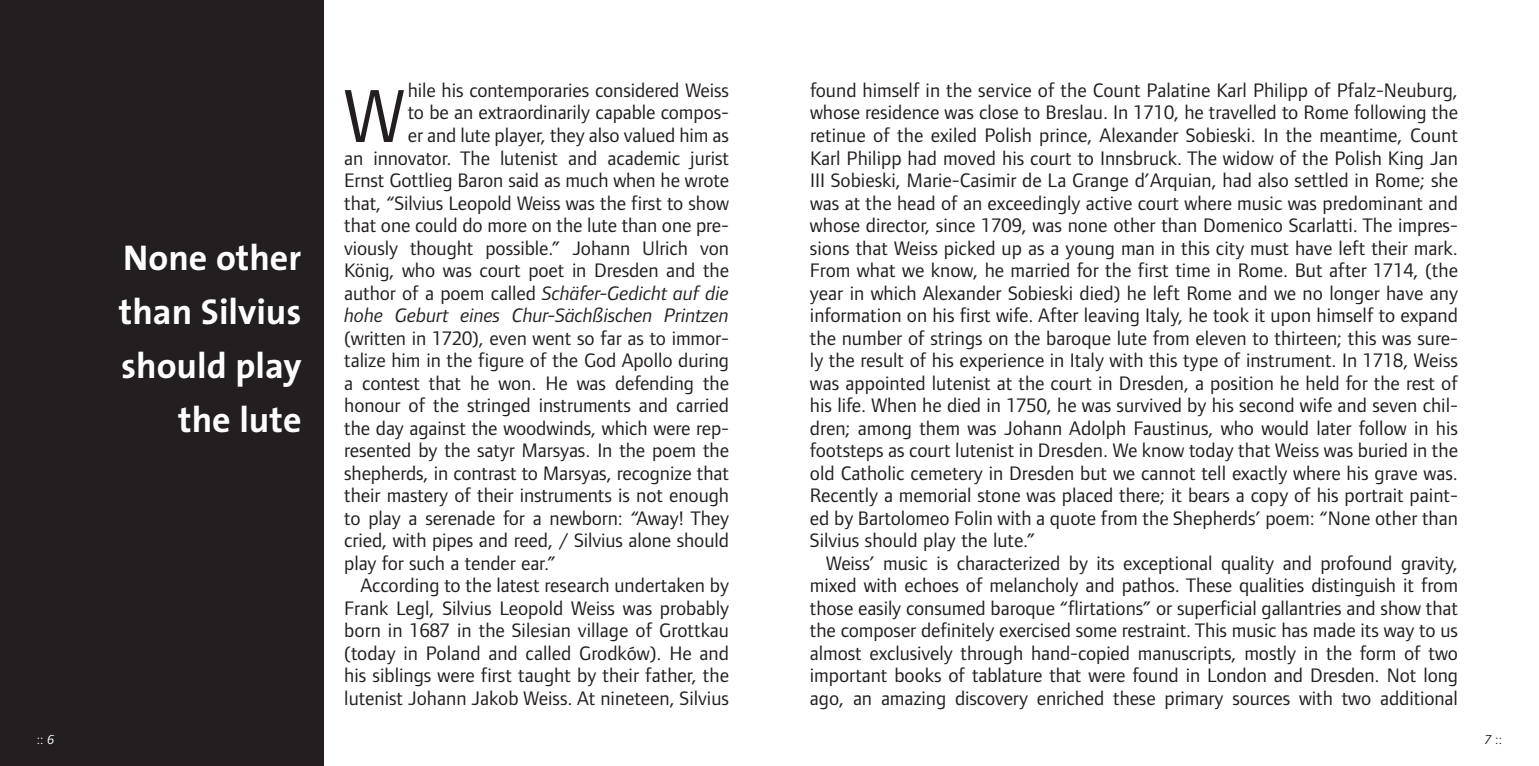
<style>
.page{position:relative;width:1539px;height:766px;background:#fff}
.page>*{position:absolute;margin:0;border:0;box-sizing:border-box;transform-origin:0 0}
.t1{font:77.62px "Foundry Form Sans";color:#231f20}
.t2{font:700 36px/54px "The Sans";color:#fff;text-align:right}
.t3{font:20.25px/22.5px "Foundry Form Sans";letter-spacing:-.005em;color:#231f20;text-align:justify}
.t4{font:13.5px "Foundry Form Sans";color:#fff}
.t5{font:13.5px "Foundry Form Sans";color:#231f20}
.s1{font-style:italic}
</style>
<div class="page">
<div style="left:0;top:0;width:324px;height:765px;background:#231f20"></div>
<h2 class="t2" style="left:119px;top:234px;width:184px">None other than Silvius should play the lute</h2>
<p class="t3" style="left:344px;top:80px;width:386px;text-align:right">hile his contemporaries considered Weiss<br>to be an extraordinarily capable compos-<br>er and lute player, they also valued him as<br>an innovator. The lutenist and academic jurist Ernst Gottlieg Baron said as much when he wrote that, “Silvius Leopold Weiss was the first to show that one could do more on the lute than one pre&shy;viously thought possible.” Johann Ulrich von König, who was court poet in Dresden and the author of a poem called <span class="s1">Schäfer-Gedicht auf die hohe Geburt eines Chur-Sächßischen Printzen</span></p>
<p class="t3" style="left:344px;top:328px;width:386px">(written in 1720), even went so far as to immor&shy;talize him in the figure of the God Apollo during a contest that he won. He was defending the honour of the stringed instruments and carried the day against the woodwinds, which were rep&shy;resented by the satyr Marsyas. In the poem the shepherds, in contrast to Marsyas, recognize that their mastery of their instruments is not enough to play a serenade for a newborn: “Away! They cried, with pipes and reed, / Silvius alone should play for such a tender ear.”</p>
<p class="t3" style="left:344px;top:575px;width:386px;text-indent:16px">According to the latest research undertaken by Frank Legl, Silvius Leopold Weiss was probably born in 1687 in the Silesian village of Grottkau (today in Poland and called Grodków). He and his siblings were first taught by their father, the lutenist Johann Jakob Weiss. At nineteen, Silvius</p>
<h1 class="t1" style="left:344px;top:87px;width:62px">W</h1>
<p class="t3" style="left:810px;top:80px;width:650px">found himself in the service of the Count Palatine Karl Philipp of Pfalz-Neuburg, whose residence was close to Breslau. In 1710, he travelled to Rome following the retinue of the exiled Polish prince, Alexander Sobieski. In the meantime, Count Karl Philipp had moved his court to Innsbruck. The widow of the Polish King Jan III Sobieski, Marie-Casimir de La Grange d’Arquian, had also settled in Rome; she was at the head of an exceedingly active court where music was predominant and whose director, since 1709, was none other than Domenico Scarlatti. The impres&shy;sions that Weiss picked up as a young man in this city must have left their mark.<br>From what we know, he married for the first time in Rome. But after 1714, (the year in which Alexander Sobieski died) he left Rome and we no longer have any information on his first wife. After leaving Italy, he took it upon himself to expand the number of strings on the baroque lute from eleven to thirteen; this was sure&shy;ly the result of his experience in Italy with this type of instrument. In 1718, Weiss was appointed lutenist at the court in Dresden, a position he held for the rest of his life. When he died in 1750, he was survived by his second wife and seven chil&shy;dren; among them was Johann Adolph Faustinus, who would later follow in his footsteps as court lutenist in Dresden. We know today that Weiss was buried in the old Catholic cemetery in Dresden but we cannot tell exactly where his grave was.<br>Recently a memorial stone was placed there; it bears a copy of his portrait paint&shy;ed by Bartolomeo Folin with a quote from the Shepherds’ poem: “None other than Silvius should play the lute.”</p>
<p class="t3" style="left:810px;top:553px;width:650px;text-indent:16px">Weiss’ music is characterized by its exceptional quality and profound gravity, mixed with echoes of melancholy and pathos. These qualities distinguish it from those easily consumed baroque “flirtations” or superficial gallantries and show that the composer definitely exercised some restraint. This music has made its way to us almost exclusively through hand-copied manuscripts, mostly in the form of two important books of tablature that were found in London and Dresden. Not long ago, an amazing discovery enriched these primary sources with two additional</p>
<p class="t4" style="left:37px;top:734px;width:19px">:: <span class="s1">6</span></p>
<p class="t5" style="left:1485px;top:734px;width:19px"><span class="s1">7</span> ::</p>
</div>
